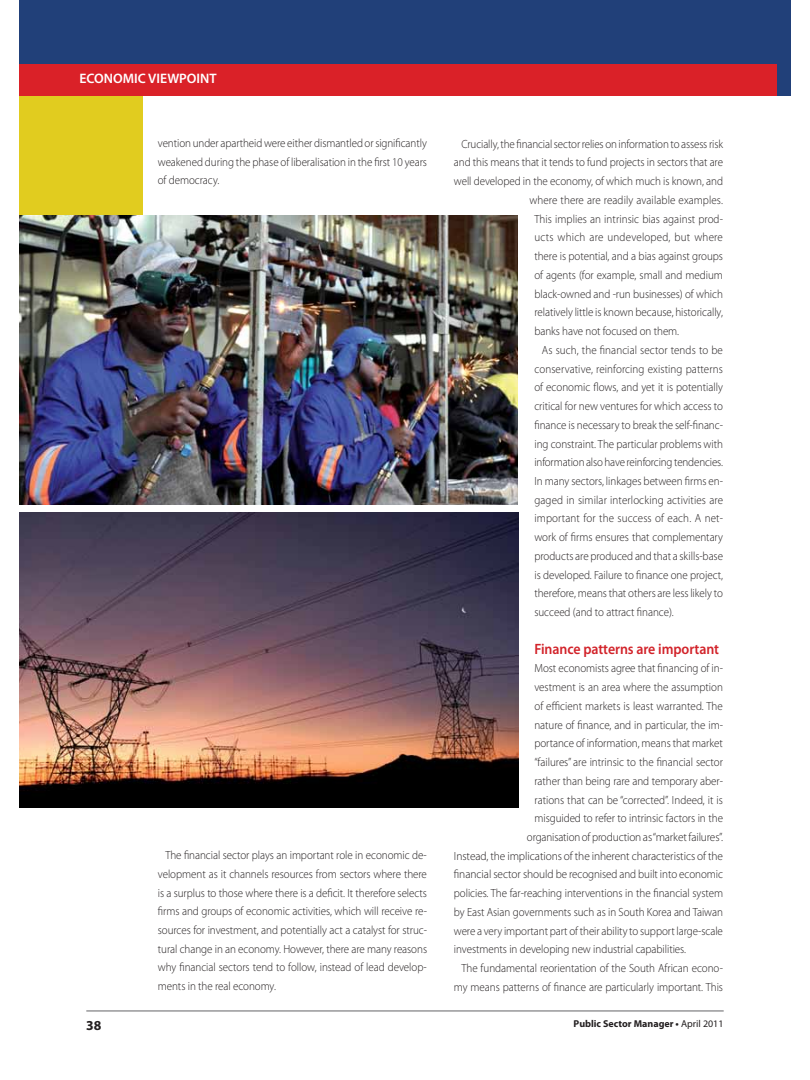
<style>
.page{position:relative;width:810px;height:1080px;background:#fff}
.page>*{position:absolute;margin:0;border:0;box-sizing:border-box;transform-origin:0 0}
.t1{font:600 15px "Myriad Pro";letter-spacing:-.005em;color:#d2232a;scale:.93 1}
.t2{font:600 13.75px "Myriad Pro";color:#fff}
.t3{font:700 13.75px "Myriad Pro";color:#231f20}
.t4{font:300 11.88px/18.8px "Myriad Pro";letter-spacing:-.005em;color:#231f20;text-align:justify;scale:.93 1}
.t5{font:300 11.88px "Myriad Pro";letter-spacing:-.005em;color:#231f20;scale:.96 1}
.t6{font:300 11.88px "Myriad Pro";letter-spacing:.02em;color:#231f20;scale:.93 1}
.t7{font:700 10px "Myriad Pro";color:#231f20}
.s1{font-weight:400}
</style>
<div class="page">
<hr style="left:86px;top:1011px;width:638px;height:1px;background:#636466">
<div style="left:19px;top:0;width:123px;height:493px;background:#e1cc1f"></div>
<img style="left:19px;top:512px;width:499px;height:295px">
<img style="left:19px;top:216px;width:499px;height:288px">
<div style="left:19px;top:0;width:760px;height:95px;background:#214079"></div>
<div style="left:19px;top:64px;width:758px;height:31px;background:#da2128"></div>
<div style="left:777px;top:0;width:14px;height:220px;background:#214079"></div>
<div style="left:761px;top:96px;width:30px;height:129px;background:#fff"></div>
<p class="t2" style="left:79px;top:74px;width:139px">ECONOMIC VIEWPOINT</p>
<p class="t4" style="left:158px;top:134px;width:291px">vention under apartheid were either dismantled or significantly weakened during the phase of liberalisation in the first 10 years of democracy.</p>
<p class="t4" style="left:158px;top:846px;width:291px;text-indent:7px">The financial sector plays an important role in economic de&shy;velopment as it channels resources from sectors where there is a surplus to those where there is a deficit. It therefore selects firms and groups of economic activities, which will receive re&shy;sources for investment, and potentially act a catalyst for struc&shy;tural change in an economy. However, there are many reasons why financial sectors tend to follow, instead of lead develop&shy;ments in the real economy.</p>
<p class="t4" style="left:461px;top:135px;width:283px">Crucially, the financial sector relies on information to assess risk</p>
<p class="t4" style="left:454px;top:154px;width:291px">and this means that it tends to fund projects in sectors that are</p>
<p class="t4" style="left:454px;top:173px;width:291px">well developed in the economy, of which much is known, and</p>
<p class="t4" style="left:529px;top:191px;width:210px">where there are readily available examples.</p>
<p class="t4" style="left:534px;top:210px;width:204px">This implies an intrinsic bias against prod-</p>
<p class="t6" style="left:534px;top:233px;width:204px">ucts which are undeveloped, but where</p>
<p class="t4" style="left:534px;top:248px;width:204px">there is potential, and a bias against groups</p>
<p class="t4" style="left:534px;top:266px;width:204px">of agents (for example, small and medium</p>
<p class="t4" style="left:534px;top:285px;width:204px">black-owned and -run businesses) of which</p>
<p class="t4" style="left:534px;top:304px;width:204px">relatively little is known because, historically,</p>
<p class="t4" style="left:534px;top:323px;width:157px">banks have not focused on them.</p>
<p class="t4" style="left:542px;top:341px;width:196px">As such, the financial sector tends to be</p>
<p class="t4" style="left:534px;top:360px;width:204px">conservative, reinforcing existing patterns</p>
<p class="t4" style="left:534px;top:379px;width:204px">of economic flows, and yet it is potentially</p>
<p class="t4" style="left:534px;top:397px;width:204px">critical for new ventures for which access to</p>
<p class="t4" style="left:534px;top:416px;width:204px">finance is necessary to break the self-financ-</p>
<p class="t4" style="left:534px;top:435px;width:204px">ing constraint. The particular problems with</p>
<p class="t4" style="left:534px;top:454px;width:204px">information also have reinforcing tendencies.</p>
<p class="t4" style="left:534px;top:472px;width:204px">In many sectors, linkages between firms en-</p>
<p class="t4" style="left:534px;top:491px;width:204px">gaged in similar interlocking activities are</p>
<p class="t4" style="left:534px;top:510px;width:204px">important for the success of each. A net-</p>
<p class="t4" style="left:534px;top:529px;width:204px">work of firms ensures that complementary</p>
<p class="t4" style="left:534px;top:547px;width:204px">products are produced and that a skills-base</p>
<p class="t4" style="left:534px;top:566px;width:204px">is developed. Failure to finance one project,</p>
<p class="t4" style="left:534px;top:585px;width:204px">therefore, means that others are less likely to</p>
<p class="t4" style="left:534px;top:604px;width:151px">succeed (and to attract finance).</p>
<p class="t1" style="left:534px;top:643px;width:200px">Finance patterns are important</p>
<p class="t4" style="left:534px;top:660px;width:204px">Most economists agree that financing of in-</p>
<p class="t4" style="left:534px;top:679px;width:204px">vestment is an area where the assumption</p>
<p class="t4" style="left:534px;top:697px;width:204px">of efficient markets is least warranted. The</p>
<p class="t4" style="left:534px;top:716px;width:204px">nature of finance, and in particular, the im-</p>
<p class="t4" style="left:534px;top:735px;width:204px">portance of information, means that market</p>
<p class="t4" style="left:534px;top:754px;width:204px">“failures” are intrinsic to the financial sector</p>
<p class="t4" style="left:534px;top:772px;width:204px">rather than being rare and temporary aber-</p>
<p class="t4" style="left:534px;top:791px;width:204px">rations that can be “corrected”. Indeed, it is</p>
<p class="t4" style="left:534px;top:810px;width:204px">misguided to refer to intrinsic factors in the</p>
<p class="t4" style="left:527px;top:828px;width:212px">organisation of production as “market failures”.</p>
<p class="t5" style="left:454px;top:851px;width:282px">Instead, the implications of the inherent characteristics of the</p>
<p class="t5" style="left:454px;top:870px;width:282px">financial sector should be recognised and built into economic</p>
<p class="t4" style="left:454px;top:885px;width:291px">policies. The far-reaching interventions in the financial system</p>
<p class="t4" style="left:454px;top:903px;width:291px">by East Asian governments such as in South Korea and Taiwan</p>
<p class="t4" style="left:454px;top:922px;width:291px">were a very important part of their ability to support large-scale</p>
<p class="t4" style="left:454px;top:941px;width:251px">investments in developing new industrial capabilities.</p>
<p class="t4" style="left:461px;top:960px;width:283px">The fundamental reorientation of the South African econo-</p>
<p class="t4" style="left:454px;top:978px;width:291px">my means patterns of finance are particularly important. This</p>
<p class="t3" style="left:86px;top:1020px;width:17px">38</p>
<p class="t7" style="left:574px;top:1020px;width:151px">Public Sector Manager • <span class="s1">April 2011</span></p>
</div>
